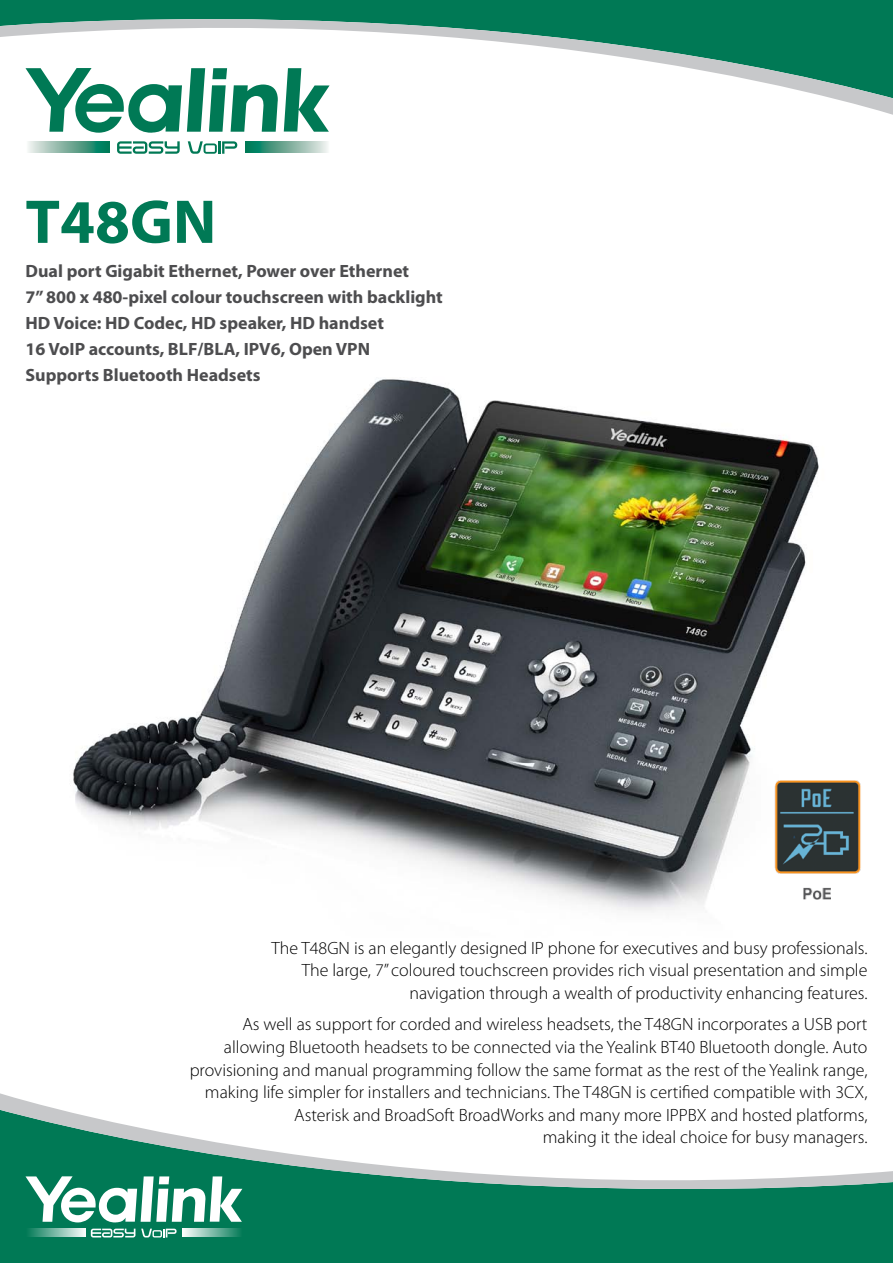
<style>
.page{position:relative;width:893px;height:1263px;background:#fff}
.page>*{position:absolute;margin:0;border:0;box-sizing:border-box;transform-origin:0 0}
.t1{font:700 62.4px "Myriad Pro";color:#007955}
.t2{font:300 17.85px/22.5px "Myriad Pro";color:#000;text-align:right}
.t3{font:700 17.85px/25.8px "Myriad Pro";color:#4d4d4f}
</style>
<div class="page">
<div style="left:0;top:1225px;width:893px;height:38px;background:#007955"></div>
<svg style="left:0;top:1093px;width:893px;height:132px"></svg>
<svg style="left:0;top:0;width:893px;height:115px"></svg>
<img style="left:73px;top:379px;width:746px;height:533px">
<svg style="left:91px;top:1228px;width:44px;height:9px"></svg>
<svg style="left:141px;top:1228px;width:36px;height:9px"></svg>
<svg style="left:26px;top:1229px;width:60px;height:8px"></svg>
<svg style="left:182px;top:1229px;width:60px;height:8px"></svg>
<svg style="left:26px;top:1176px;width:216px;height:46px"></svg>
<svg style="left:117px;top:141px;width:63px;height:13px"></svg>
<svg style="left:188px;top:141px;width:49px;height:13px"></svg>
<svg style="left:28px;top:142px;width:82px;height:11px"></svg>
<svg style="left:245px;top:142px;width:83px;height:11px"></svg>
<svg style="left:284px;top:68px;width:46px;height:64px"></svg>
<svg style="left:26px;top:68px;width:252px;height:65px"></svg>
<img style="left:770px;top:774px;width:91px;height:103px">
<img style="left:801px;top:881px;width:30px;height:25px">
<h1 class="t1" style="left:26px;top:187px;width:192px">T48GN</h1>
<p class="t3" style="left:26px;top:259px;width:419px">Dual port Gigabit Ethernet, Power over Ethernet<br>7” 800 x 480-pixel colour touchscreen with backlight HD Voice: HD Codec, HD speaker, HD handset<br>16 VoIP accounts, BLF/BLA, IPV6, Open VPN Supports Bluetooth Headsets</p>
<p class="t2" style="left:272px;top:937px;width:597px">The T48GN is an elegantly designed IP phone for executives and busy professionals.<br>The large, 7” coloured touchscreen provides rich visual presentation and simple navigation through a wealth of productivity enhancing features.</p>
<p class="t2" style="left:190px;top:1013px;width:679px">As well as support for corded and wireless headsets, the T48GN incorporates a USB port allowing Bluetooth headsets to be connected via the Yealink BT40 Bluetooth dongle. Auto provisioning and manual programming follow the same format as the rest of the Yealink range, making life simpler for installers and technicians. The T48GN is certified compatible with 3CX, Asterisk and BroadSoft BroadWorks and many more IPPBX and hosted platforms,<br>making it the ideal choice for busy managers.</p>
</div>
